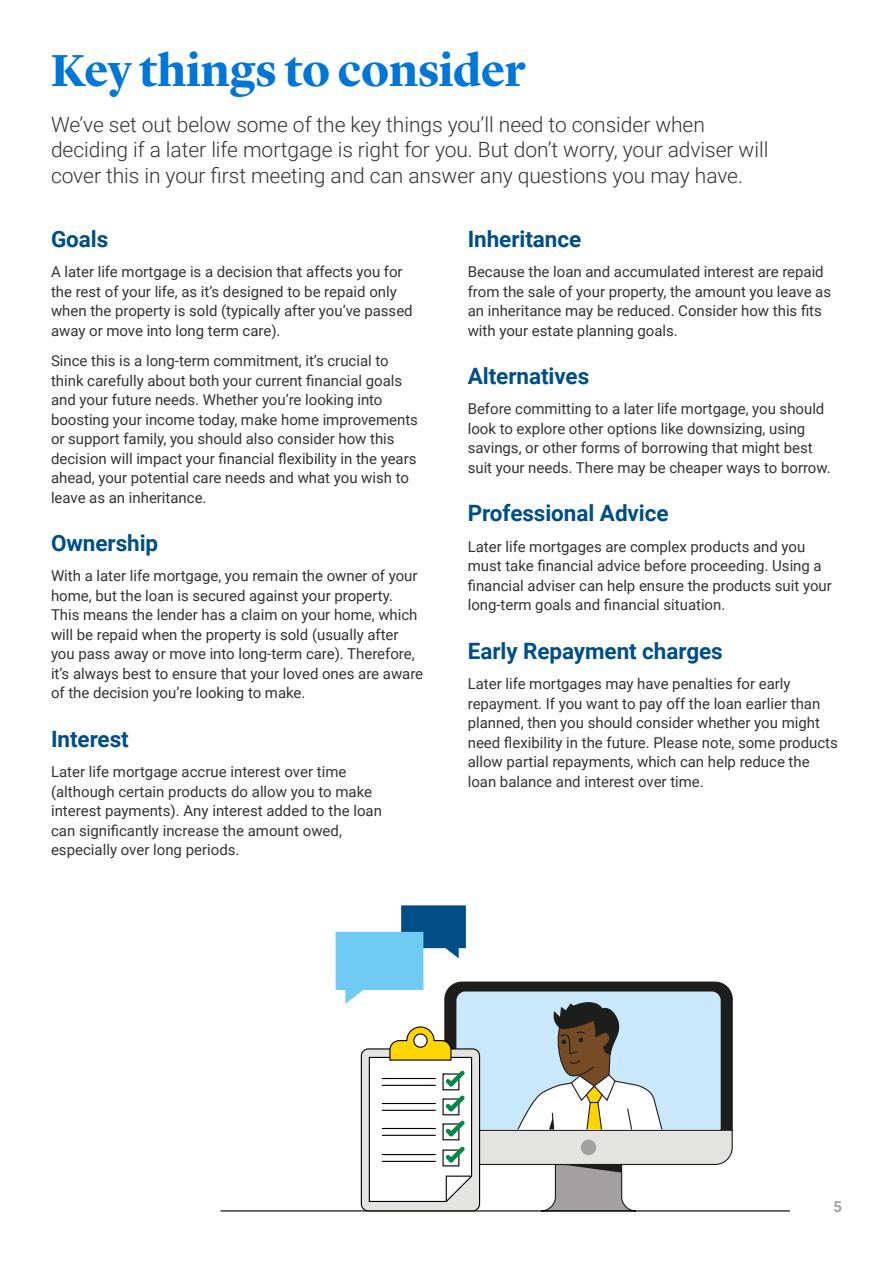
<style>
.page{position:relative;width:893px;height:1263px;background:#fff}
.page>*{position:absolute;margin:0;border:0;box-sizing:border-box;transform-origin:0 0}
.H2_Lyon_Bd{font:700 46.5px "Lyon Display";color:#0076d6}
.H2_Roboto_Bd_Core_Blue{font:700 22.5px "Roboto";letter-spacing:-.005em;color:#004e86}
.Body_Intro_Lt{font:300 21px/25.5px "Roboto";letter-spacing:-.005em;color:#333}
.H2_Roboto_Bd_Core_Blue-2{font:15px/19.5px "Roboto";color:#333}
.H3_Roboto_Bd{font:15px/19.5px "Roboto";color:#333}
.t1{font:700 15px "Roboto";color:#a3a1a1}
</style>
<div class="page">
<hr style="left:221px;top:1210px;width:569px;height:1px;background:#000">
<svg style="left:336px;top:905px;width:397px;height:307px"></svg>
<p class="H2_Lyon_Bd" style="left:51px;top:36px;width:476px">Key things to consider</p>
<p class="Body_Intro_Lt" style="left:51px;top:111px;width:719px">We’ve set out below some of the key things you’ll need to consider when deciding if a later life mortgage is right for you. But don’t worry, your adviser will cover this in your first meeting and can answer any questions you may have.</p>
<p class="H2_Roboto_Bd_Core_Blue" style="left:51px;top:223px;width:59px">Goals</p>
<p class="H3_Roboto_Bd" style="left:51px;top:261px;width:363px">A later life mortgage is a decision that affects you for the rest of your life, as it’s designed to be repaid only when the property is sold (typically after you’ve passed away or move into long term care).</p>
<p class="H3_Roboto_Bd" style="left:51px;top:350px;width:368px">Since this is a long-term commitment, it’s crucial to think carefully about both your current financial goals and your future needs. Whether you’re looking into boosting your income today, make home improvements or support family, you should also consider how this decision will impact your financial flexibility in the years ahead, your potential care needs and what you wish to leave as an inheritance.</p>
<p class="H2_Roboto_Bd_Core_Blue" style="left:51px;top:527px;width:109px">Ownership</p>
<p class="H2_Roboto_Bd_Core_Blue-2" style="left:51px;top:566px;width:374px">With a later life mortgage, you remain the owner of your home, but the loan is secured against your property.<br>This means the lender has a claim on your home, which will be repaid when the property is sold (usually after you pass away or move into long-term care). Therefore, it’s always best to ensure that your loved ones are aware of the decision you’re looking to make.</p>
<p class="H2_Roboto_Bd_Core_Blue" style="left:51px;top:723px;width:79px">Interest</p>
<p class="H2_Roboto_Bd_Core_Blue-2" style="left:51px;top:762px;width:332px">Later life mortgage accrue interest over time (although certain products do allow you to make interest payments). Any interest added to the loan can significantly increase the amount owed, especially over long periods.</p>
<p class="H2_Roboto_Bd_Core_Blue" style="left:468px;top:223px;width:115px">Inheritance</p>
<p class="H2_Roboto_Bd_Core_Blue-2" style="left:468px;top:261px;width:365px">Because the loan and accumulated interest are repaid from the sale of your property, the amount you leave as an inheritance may be reduced. Consider how this fits with your estate planning goals.</p>
<p class="H2_Roboto_Bd_Core_Blue" style="left:468px;top:360px;width:123px">Alternatives</p>
<p class="H2_Roboto_Bd_Core_Blue-2" style="left:468px;top:399px;width:364px">Before committing to a later life mortgage, you should look to explore other options like downsizing, using savings, or other forms of borrowing that might best suit your needs. There may be cheaper ways to borrow.</p>
<p class="H2_Roboto_Bd_Core_Blue" style="left:468px;top:497px;width:202px">Professional Advice</p>
<p class="H2_Roboto_Bd_Core_Blue-2" style="left:468px;top:536px;width:366px">Later life mortgages are complex products and you must take financial advice before proceeding. Using a financial adviser can help ensure the products suit your long-term goals and financial situation.</p>
<p class="H2_Roboto_Bd_Core_Blue" style="left:468px;top:635px;width:257px">Early Repayment charges</p>
<p class="H2_Roboto_Bd_Core_Blue-2" style="left:468px;top:673px;width:372px">Later life mortgages may have penalties for early repayment. If you want to pay off the loan earlier than planned, then you should consider whether you might need flexibility in the future. Please note, some products allow partial repayments, which can help reduce the loan balance and interest over time.</p>
<p class="t1" style="left:833px;top:1196px;width:10px">5</p>
</div>
